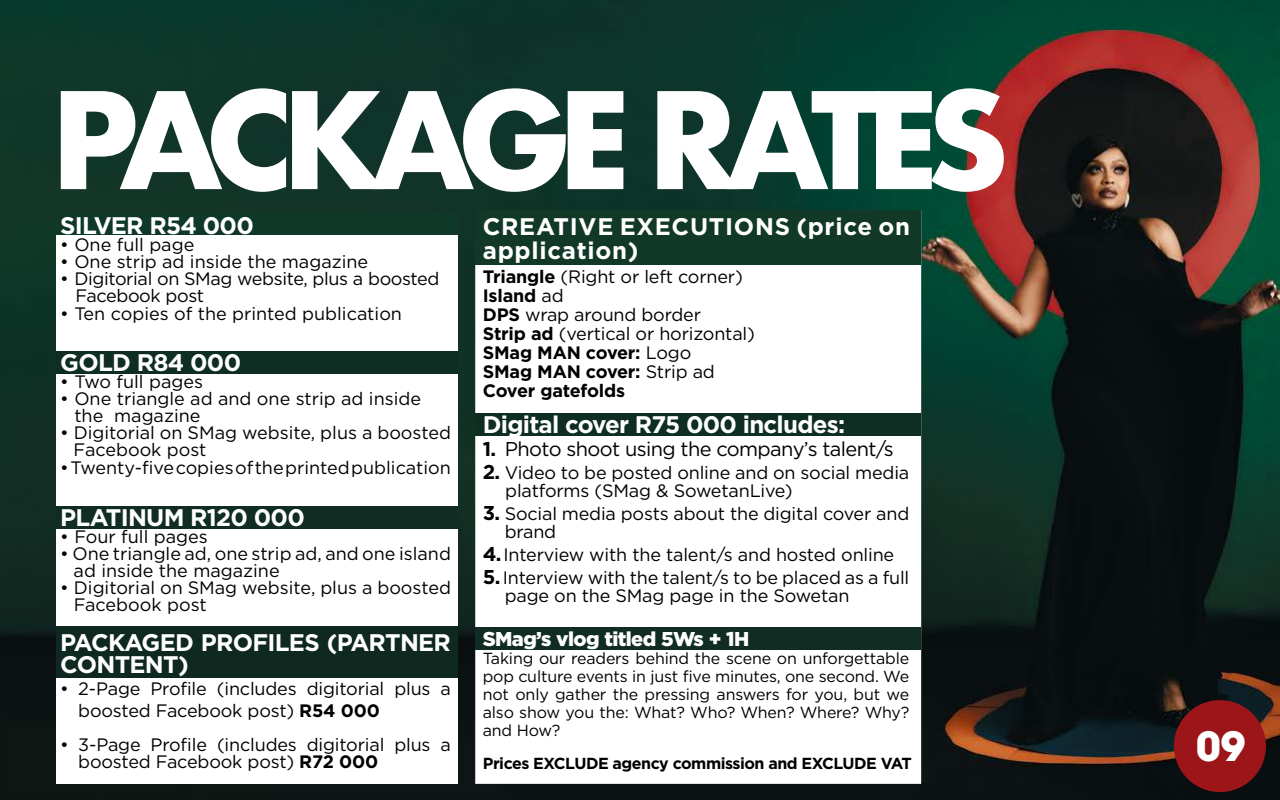
<style>
.page{position:relative;width:1280px;height:800px;background:#fff}
.page>*{position:absolute;margin:0;border:0;box-sizing:border-box;transform-origin:0 0}
.t1{font:700 130px "Futura";letter-spacing:-.11em;color:#fff}
.t2{font:700 40px "ITC Avant Garde Std";color:#fff}
.t3{font:700 24px/22px "Gotham";letter-spacing:-.03em;color:#fff}
.t4{font:700 24px/24px "Gotham";letter-spacing:.03em;color:#fff}
.t5{font:20px "Gotham";letter-spacing:-.03em;color:#000}
.t6{font:900 20px "Gotham";letter-spacing:-.03em;color:#fff}
.t7{font:18px/17px "Gotham";letter-spacing:-.01em;color:#000}
.t8{font:16px/18px "Gotham";letter-spacing:-.01em;color:#000;text-align:justify}
.t9{font:700 16px "Gotham";letter-spacing:-.03em;color:#000}
.s1{font-weight:700}
.s2{font-weight:700;font-size:20px}
</style>
<div class="page">
<img style="left:0;top:0;width:1280px;height:800px">
<div style="left:57px;top:215px;width:401px;height:569px;background:#fff"></div>
<svg style="left:475px;top:265px;width:446px;height:519px"></svg>
<div style="left:1174px;top:700px;width:92px;height:92px;background:#9c1519;border-radius:50%"></div>
<div style="left:57px;top:506px;width:401px;height:23px;background:#112d23"></div>
<div style="left:57px;top:351px;width:401px;height:23px;background:#0e2e23"></div>
<div style="left:475px;top:413px;width:446px;height:23px;background:#0e2e23"></div>
<div style="left:57px;top:212px;width:401px;height:23px;background:#0f3829"></div>
<div style="left:57px;top:626px;width:401px;height:52px;background:#0f2921"></div>
<div style="left:475px;top:210px;width:446px;height:55px;background:#123828"></div>
<div style="left:475px;top:627px;width:446px;height:23px;background:#112d23"></div>
<h1 class="t1" style="left:51px;top:46px;width:961px">PACKAGE RATES</h1>
<h3 class="t3" style="left:60px;top:214px;width:195px">SILVER R54 000</h3>
<p class="t7" style="left:60px;top:236px;width:135px">• One full page</p>
<p class="t7" style="left:60px;top:253px;width:309px">• One strip ad inside the magazine</p>
<p class="t7" style="left:75px;top:270px;width:366px;text-indent:-15px">• Digitorial on SMag website, plus a boosted<br>Facebook post</p>
<p class="t7" style="left:60px;top:305px;width:343px">• Ten copies of the printed publication</p>
<h3 class="t3" style="left:60px;top:352px;width:182px">GOLD R84 000</h3>
<p class="t7" style="left:60px;top:373px;width:144px">• Two full pages</p>
<p class="t7" style="left:74px;top:390px;width:348px;text-indent:-14px">• One triangle ad and one strip ad inside the magazine</p>
<p class="t7" style="left:74px;top:424px;width:379px;text-indent:-13px">• Digitorial on SMag website, plus a boosted<br>Facebook post</p>
<p class="t7" style="left:60px;top:459px;width:392px">• Twenty-five copies of the printed publication</p>
<h3 class="t3" style="left:60px;top:506px;width:246px">PLATINUM R120 000</h3>
<p class="t7" style="left:60px;top:527px;width:149px">• Four full pages</p>
<p class="t7" style="left:74px;top:544px;width:379px;text-indent:-13px">• One triangle ad, one strip ad, and one island ad inside the magazine</p>
<p class="t7" style="left:74px;top:578px;width:379px;text-indent:-14px">• Digitorial on SMag website, plus a boosted<br>Facebook post</p>
<h3 class="t3" style="left:60px;top:631px;width:392px">PACKAGED PROFILES (PARTNER<br>CONTENT)</h3>
<p class="t7" style="left:78px;top:677px;width:374px;line-height:22px;text-indent:-18px">• 2-Page Profile (includes digitorial plus a boosted Facebook post) <span class="s1">R54 000</span></p>
<p class="t7" style="left:78px;top:735px;width:374px;text-indent:-18px">• 3-Page Profile (includes digitorial plus a boosted Facebook post) <span class="s1">R72 000</span></p>
<h3 class="t4" style="left:483px;top:214px;width:429px">CREATIVE EXECUTIONS (price on application)</h3>
<p class="t7" style="left:483px;top:267px;width:274px;line-height:19px"><span class="s1">Triangle</span> (Right or left corner)<br><span class="s1">Island</span> ad<br><span class="s1">DPS</span> wrap around border<br><span class="s1">Strip ad</span> (vertical or horizontal)<br><span class="s1">SMag MAN cover:</span> Logo<br><span class="s1">SMag MAN cover:</span> Strip ad<br><span class="s1">Cover gatefolds</span></p>
<h3 class="t3" style="left:483px;top:413px;width:364px">Digital cover R75 000 includes:</h3>
<p class="t5" style="left:483px;top:436px;width:413px"><span class="s1">1.</span> Photo shoot using the company’s talent/s</p>
<p class="t7" style="left:505px;top:463px;width:406px;line-height:18px;text-indent:-23px"><span class="s2">2.</span> Video to be posted online and on social media platforms (SMag &amp; SowetanLive)</p>
<p class="t7" style="left:505px;top:504px;width:406px;line-height:18px;text-indent:-22px"><span class="s2">3.</span> Social media posts about the digital cover and brand</p>
<p class="t7" style="left:483px;top:546px;width:413px"><span class="s2">4.</span> Interview with the talent/s and hosted online</p>
<p class="t7" style="left:505px;top:568px;width:406px;line-height:18px;text-indent:-22px"><span class="s2">5.</span> Interview with the talent/s to be placed as a full page on the SMag page in the Sowetan</p>
<p class="t6" style="left:483px;top:625px;width:268px">SMag’s vlog titled 5Ws + 1H</p>
<p class="t8" style="left:483px;top:649px;width:428px">Taking our readers behind the scene on unforgettable pop culture events in just five minutes, one second. We not only gather the pressing answers for you, but we also show you the: What? Who? When? Where? Why? and How?</p>
<p class="t9" style="left:483px;top:752px;width:430px">Prices EXCLUDE agency commission and EXCLUDE VAT</p>
<h2 class="t2" style="left:1196px;top:721px;width:51px">09</h2>
</div>
